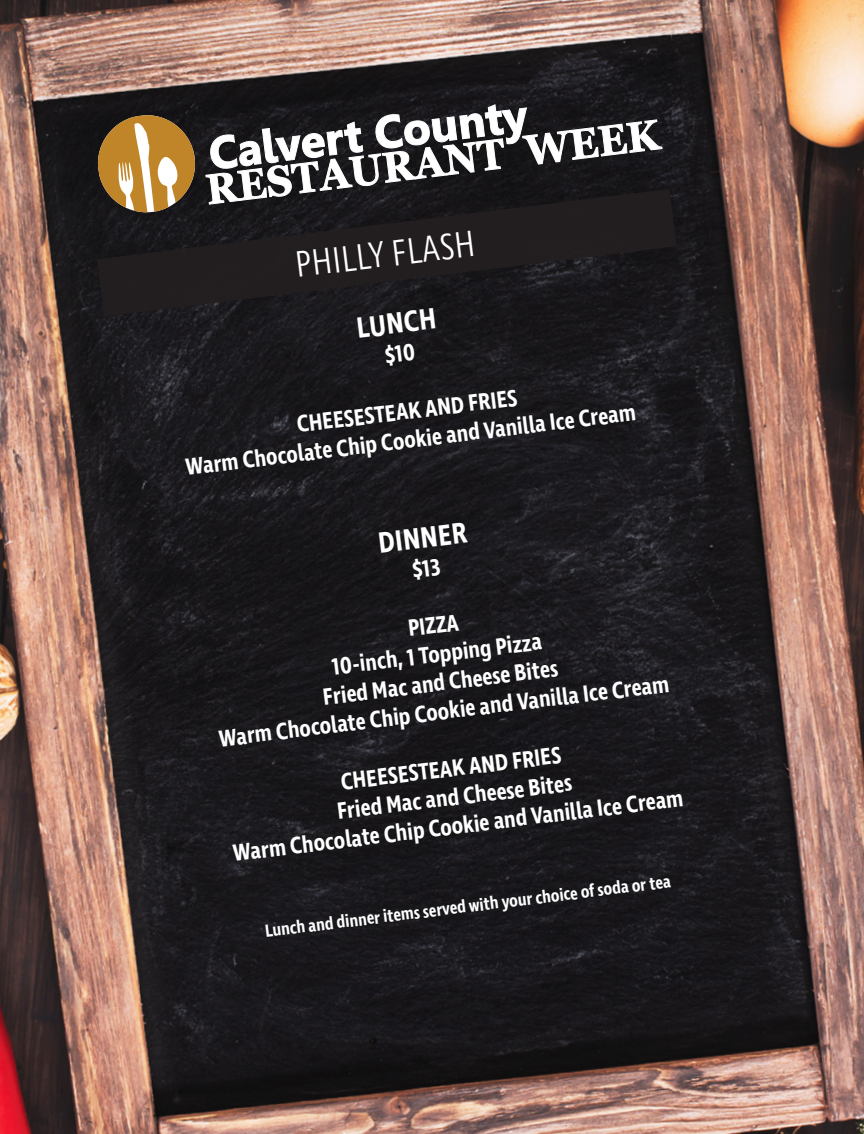
<style>
.page{position:relative;width:864px;height:1134px;background:#fff}
.page>*{position:absolute;margin:0;border:0;box-sizing:border-box;transform-origin:0 0}
.t1{font:300 37.5px "Ingra Cd";color:#fff}
.t2{font:600 30px "Ingra Cd";color:#fff}
.t3{font:600 24px "Ingra Cd";color:#fff}
.t4{font:600 18px "Ingra Cd";color:#fff}
</style>
<div class="page">
<img style="left:0;top:0;width:864px;height:1134px">
<svg style="left:95px;top:112px;width:103px;height:103px;background:#a17d47"></svg>
<svg style="left:205px;top:104px;width:458px;height:85px"></svg>
<svg style="left:97px;top:189px;width:580px;height:127px;background:#221f20"></svg>
<svg style="left:385px;top:344px;width:30px;height:22px"></svg>
<svg style="left:412px;top:558px;width:29px;height:22px"></svg>
<p class="t1" style="left:292px;top:242px;width:183px;rotate:-7deg">PHILLY FLASH</p>
<p class="t2" style="left:354px;top:310px;width:82px;rotate:-7deg">LUNCH</p>
<p class="t3" style="left:295px;top:410px;width:224px;rotate:-7deg">CHEESESTEAK AND FRIES</p>
<p class="t3" style="left:184px;top:452px;width:455px;rotate:-7deg">Warm Chocolate Chip Cookie and Vanilla Ice Cream</p>
<p class="t2" style="left:376px;top:524px;width:91px;rotate:-7deg">DINNER</p>
<p class="t3" style="left:406px;top:614px;width:53px;rotate:-7deg">PIZZA</p>
<p class="t3" style="left:330px;top:652px;width:213px;rotate:-7deg">10-inch, 1 Topping Pizza</p>
<p class="t3" style="left:321px;top:682px;width:238px;rotate:-7deg">Fried Mac and Cheese Bites</p>
<p class="t3" style="left:217px;top:724px;width:455px;rotate:-7deg">Warm Chocolate Chip Cookie and Vanilla Ice Cream</p>
<p class="t3" style="left:339px;top:767px;width:224px;rotate:-7deg">CHEESESTEAK AND FRIES</p>
<p class="t3" style="left:335px;top:796px;width:238px;rotate:-7deg">Fried Mac and Cheese Bites</p>
<p class="t3" style="left:231px;top:838px;width:455px;rotate:-7deg">Warm Chocolate Chip Cookie and Vanilla Ice Cream</p>
<p class="t4" style="left:264px;top:920px;width:410px;rotate:-7deg">Lunch and dinner items served with your choice of soda or tea</p>
</div>
